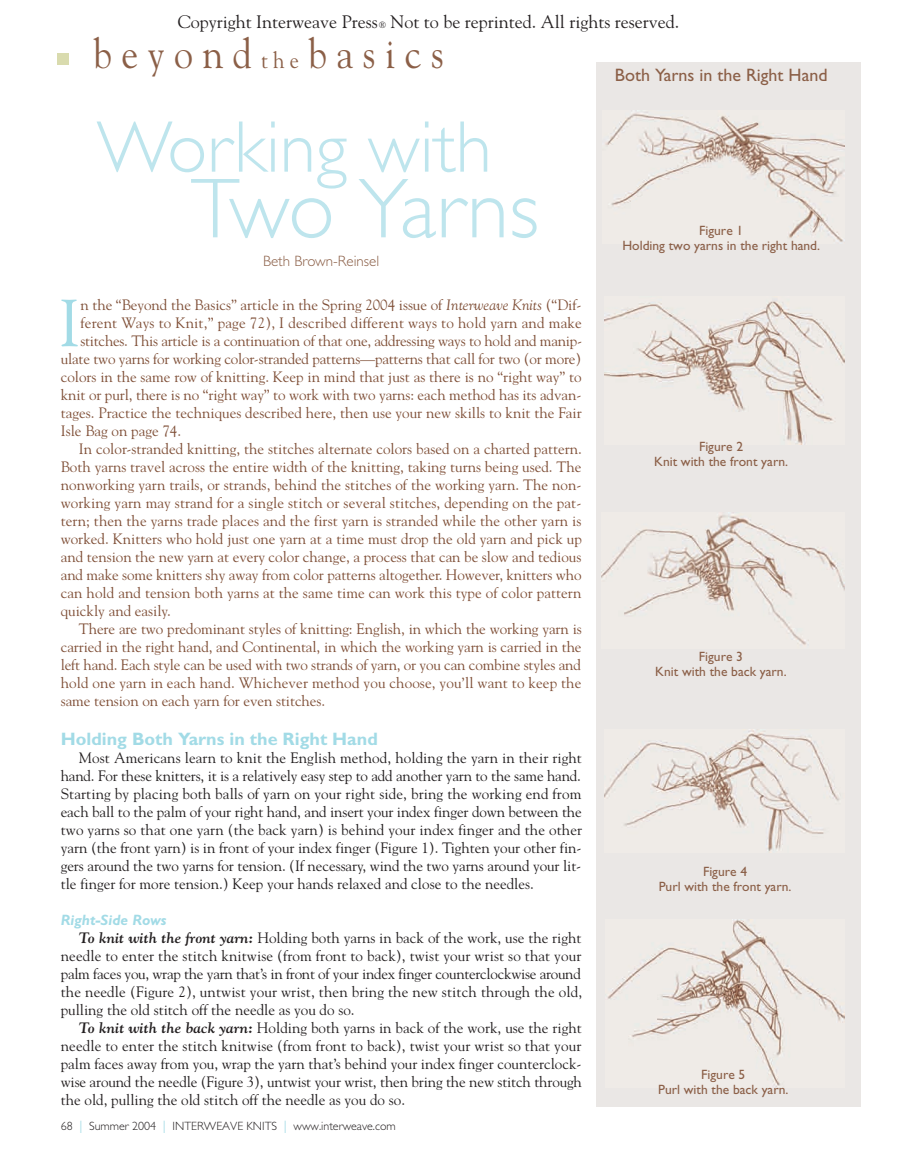
<style>
.page{position:relative;width:905px;height:1168px;background:#fff}
.page>*{position:absolute;margin:0;border:0;box-sizing:border-box;transform-origin:0 0}
.t1{font:300 85.5px "Gill Sans";letter-spacing:-.01em;color:#bee5ed}
.t2{font:300 73.5px "Gill Sans";color:#bee5ed}
.t3{font:66.15px "Goudy";color:#a2dbe6}
.t4{font:42px "Goudy";letter-spacing:.25em;color:#8b5f47;scale:.9 1}
.t5{font:18px "Goudy";color:#231f20}
.t6{font:700 18px "Gill Sans";color:#a2dbe6}
.t7{font:18px "Gill Sans";color:#8b5f47}
.t8{font:15px "Goudy";color:#7f4f37}
.t9{font:15px/18px "Goudy";color:#231f20;text-align:justify}
.t10{font:300 15px "Gill Sans";color:#8b5f47}
.t11{font:italic 700 15px "Gill Sans";color:#a2dbe6}
.t12{font:13.5px/15px "Gill Sans";color:#8b5f47;text-align:center}
.t13{font:300 12px "Gill Sans";color:#231f20}
.s1{font-size:9px}
.s2{font-size:22.95px}
.s3{font-style:italic}
.s4{font-weight:700;font-style:italic}
.s5{font-size:18px;color:#a2dbe6}
</style>
<div class="page">
<div style="left:58px;top:53px;width:11px;height:12px;background:#d9dbae"></div>
<div style="left:596px;top:62px;width:265px;height:1044px;background:#eae7e5"></div>
<img style="left:606px;top:111px;width:238px;height:131px">
<img style="left:604px;top:301px;width:240px;height:144px">
<img style="left:608px;top:920px;width:236px;height:167px">
<img style="left:604px;top:731px;width:235px;height:120px">
<img style="left:601px;top:513px;width:243px;height:132px">
<p class="t5" style="left:178px;top:11px;width:503px">Copyright Interweave Press<span class="s1">®</span> Not to be reprinted. All rights reserved.</p>
<h3 class="t4" style="left:93px;top:29px;width:391px">beyond <span class="s2">the</span> basics</h3>
<h2 class="t2" style="left:97px;top:119px;width:396px">Working with</h2>
<h1 class="t1" style="left:191px;top:176px;width:350px">Two Yarns</h1>
<p class="t10" style="left:263px;top:255px;width:117px">Beth Brown-Reinsel</p>
<h3 class="t3" style="left:59px;top:285px;width:24px">I</h3>
<p class="t8" style="left:80px;top:296px;width:502px">n the “Beyond the Basics” article in the Spring 2004 issue of <span class="s3">Interweave Knits</span> (“Dif-</p>
<p class="t8" style="left:80px;top:314px;width:503px">ferent Ways to Knit,” page 72), I described different ways to hold yarn and make</p>
<p class="t8" style="left:80px;top:332px;width:503px">stitches. This article is a continuation of that one, addressing ways to hold and manip-</p>
<p class="t8" style="left:61px;top:350px;width:522px">ulate two yarns for working color-stranded patterns—patterns that call for two (or more)</p>
<p class="t8" style="left:61px;top:368px;width:522px">colors in the same row of knitting. Keep in mind that just as there is no “right way” to</p>
<p class="t8" style="left:61px;top:386px;width:522px">knit or purl, there is no “right way” to work with two yarns: each method has its advan-</p>
<p class="t8" style="left:61px;top:404px;width:522px">tages. Practice the techniques described here, then use your new skills to knit the Fair</p>
<p class="t8" style="left:61px;top:422px;width:122px">Isle Bag on page 74.</p>
<p class="t8" style="left:79px;top:440px;width:504px">In color-stranded knitting, the stitches alternate colors based on a charted pattern.</p>
<p class="t8" style="left:61px;top:458px;width:522px">Both yarns travel across the entire width of the knitting, taking turns being used. The</p>
<p class="t8" style="left:61px;top:476px;width:522px">nonworking yarn trails, or strands, behind the stitches of the working yarn. The non-</p>
<p class="t8" style="left:61px;top:494px;width:522px">working yarn may strand for a single stitch or several stitches, depending on the pat-</p>
<p class="t8" style="left:61px;top:512px;width:522px">tern; then the yarns trade places and the first yarn is stranded while the other yarn is</p>
<p class="t8" style="left:61px;top:530px;width:522px">worked. Knitters who hold just one yarn at a time must drop the old yarn and pick up</p>
<p class="t8" style="left:61px;top:548px;width:522px">and tension the new yarn at every color change, a process that can be slow and tedious</p>
<p class="t8" style="left:61px;top:566px;width:522px">and make some knitters shy away from color patterns altogether. However, knitters who</p>
<p class="t8" style="left:61px;top:584px;width:522px">can hold and tension both yarns at the same time can work this type of color pattern</p>
<p class="t8" style="left:61px;top:602px;width:112px">quickly and easily.</p>
<p class="t8" style="left:79px;top:620px;width:504px">There are two predominant styles of knitting: English, in which the working yarn is</p>
<p class="t8" style="left:61px;top:638px;width:522px">carried in the right hand, and Continental, in which the working yarn is carried in the</p>
<p class="t8" style="left:61px;top:656px;width:521px">left hand. Each style can be used with two strands of yarn, or you can combine styles and</p>
<p class="t8" style="left:61px;top:674px;width:522px">hold one yarn in each hand. Whichever method you choose, you’ll want to keep the</p>
<p class="t8" style="left:61px;top:692px;width:266px">same tension on each yarn for even stitches.</p>
<p class="t6" style="left:61px;top:732px;width:318px">Holding Both Yarns in the Right Hand</p>
<p class="t9" style="left:61px;top:749px;width:523px;text-indent:18px">Most Americans learn to knit the English method, holding the yarn in their right hand. For these knitters, it is a relatively easy step to add another yarn to the same hand.<br>Starting by placing both balls of yarn on your right side, bring the working end from each ball to the palm of your right hand, and insert your index finger down between the two yarns so that one yarn (the back yarn) is behind your index finger and the other yarn (the front yarn) is in front of your index finger (Figure 1). Tighten your other fin&shy;gers around the two yarns for tension. (If necessary, wind the two yarns around your lit&shy;tle finger for more tension.) Keep your hands relaxed and close to the needles.</p>
<p class="t11" style="left:61px;top:914px;width:107px">Right-Side Rows</p>
<p class="t9" style="left:61px;top:929px;width:523px;text-indent:18px"><span class="s4">To knit with the front yarn:</span> Holding both yarns in back of the work, use the right needle to enter the stitch knitwise (from front to back), twist your wrist so that your palm faces you, wrap the yarn that’s in front of your index finger counterclockwise around the needle (Figure 2), untwist your wrist, then bring the new stitch through the old, pulling the old stitch off the needle as you do so.</p>
<p class="t9" style="left:61px;top:1019px;width:522px;text-indent:18px"><span class="s4">To knit with the back yarn:</span> Holding both yarns in back of the work, use the right needle to enter the stitch knitwise (from front to back), twist your wrist so that your palm faces away from you, wrap the yarn that’s behind your index finger counterclock&shy;wise around the needle (Figure 3), untwist your wrist, then bring the new stitch through the old, pulling the old stitch off the needle as you do so.</p>
<p class="t13" style="left:61px;top:1121px;width:336px">68 <span class="s5">I</span> Summer 2004 <span class="s5">I</span> INTERWEAVE KNITS <span class="s5">I</span> www.interweave.com</p>
<p class="t7" style="left:615px;top:68px;width:214px">Both Yarns in the Right Hand</p>
<p class="t12" style="left:622px;top:224px;width:199px">Figure 1<br>Holding two yarns in the right hand.</p>
<p class="t12" style="left:654px;top:440px;width:135px">Figure 2<br>Knit with the front yarn.</p>
<p class="t12" style="left:655px;top:650px;width:133px">Figure 3<br>Knit with the back yarn.</p>
<p class="t12" style="left:658px;top:865px;width:134px">Figure 4<br>Purl with the front yarn.</p>
<p class="t12" style="left:658px;top:1068px;width:132px">Figure 5<br>Purl with the back yarn.</p>
</div>
